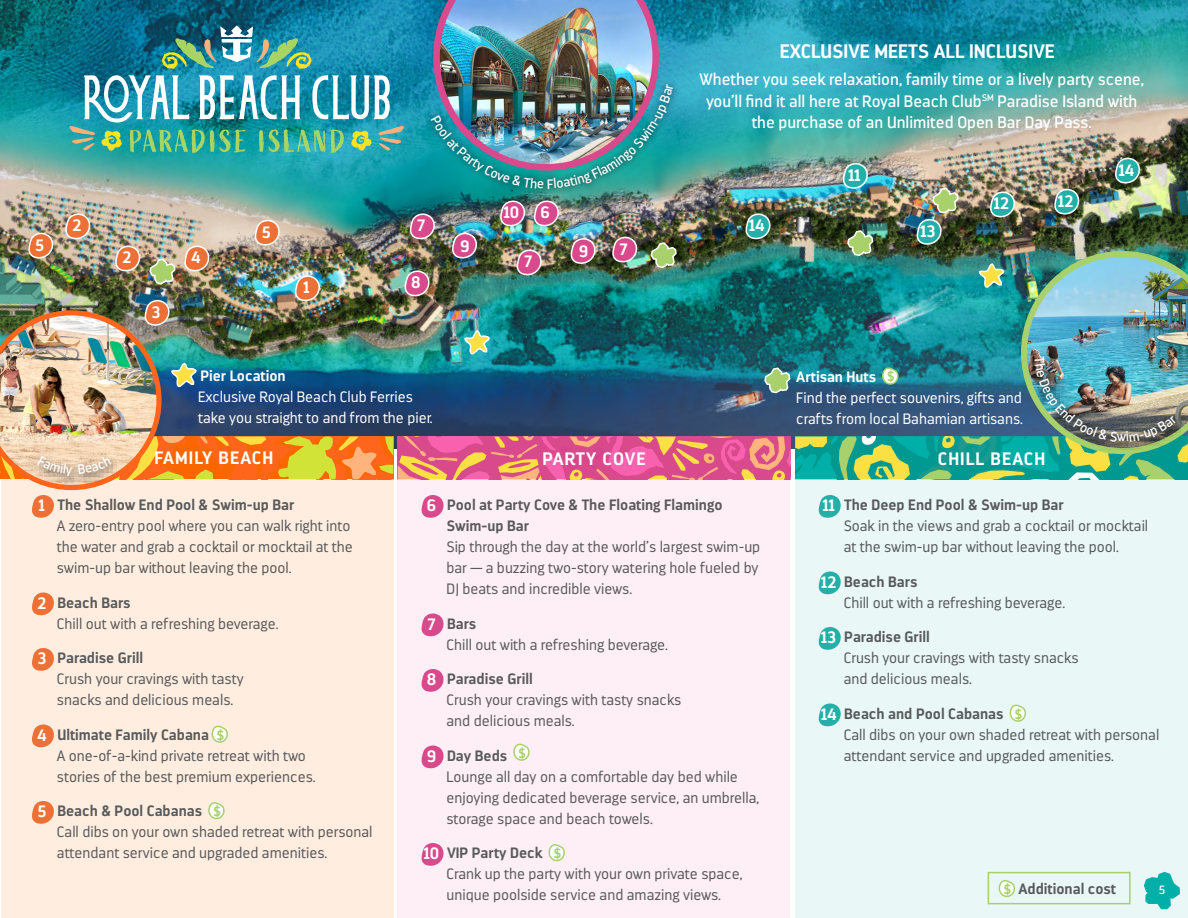
<style>
.page{position:relative;width:1188px;height:918px;background:#fff}
.page>*{position:absolute;margin:0;border:0;box-sizing:border-box;transform-origin:0 0}
.t1{font:700 19.5px "Darwin";color:#fff}
.t2{font:700 18px "Darwin";letter-spacing:.06em;color:#fff}
.t3{font:16.5px/21.6px "Darwin";color:#fff;text-align:center}
.t4{font:700 16.5px "Darwin";color:#fff}
.t5{font:300 15px/21px "Darwin";color:#58595b}
.t6{font:300 15px/21px "Darwin";color:#fff}
.t7{font:700 15px/21px "Darwin";color:#58595b}
.t8{font:700 15px "Darwin";color:#fff}
.t9{font:12px "Darwin";color:#fff}
.s1{font-weight:700}
.s2{font-weight:700;font-size:13.5px;color:#a8d16b}
.s3{font-weight:700;font-size:16.5px;color:#fff}
.s4{font-size:16.5px;color:#fff}
.s5{font-size:13.5px;color:#a8d16b}
</style>
<div class="page">
<div style="left:1px;top:479px;width:393px;height:439px;background:#ffeee0"></div>
<div style="left:398px;top:479px;width:392px;height:439px;background:#feeff7"></div>
<div style="left:795px;top:479px;width:393px;height:439px;background:#e9f7f6"></div>
<svg style="left:32px;top:592px;width:22px;height:24px"></svg>
<svg style="left:32px;top:648px;width:22px;height:23px"></svg>
<svg style="left:32px;top:724px;width:22px;height:24px"></svg>
<svg style="left:211px;top:726px;width:17px;height:17px"></svg>
<svg style="left:32px;top:801px;width:22px;height:23px"></svg>
<svg style="left:208px;top:802px;width:17px;height:18px"></svg>
<svg style="left:421px;top:613px;width:23px;height:24px"></svg>
<svg style="left:421px;top:669px;width:23px;height:23px"></svg>
<svg style="left:421px;top:745px;width:23px;height:24px"></svg>
<svg style="left:513px;top:744px;width:17px;height:17px"></svg>
<svg style="left:421px;top:843px;width:23px;height:23px"></svg>
<svg style="left:548px;top:844px;width:17px;height:18px"></svg>
<svg style="left:819px;top:571px;width:22px;height:24px"></svg>
<svg style="left:819px;top:627px;width:22px;height:23px"></svg>
<svg style="left:819px;top:703px;width:22px;height:24px"></svg>
<svg style="left:1009px;top:705px;width:17px;height:17px"></svg>
<div style="left:988px;top:872px;width:143px;height:32px;border:2px solid #a8d16b"></div>
<svg style="left:998px;top:880px;width:17px;height:17px"></svg>
<svg style="left:1144px;top:872px;width:36px;height:37px"></svg>
<img style="left:0;top:0;width:1188px;height:520px">
<h1 class="t1" style="left:780px;top:40px;width:277px">EXCLUSIVE MEETS ALL INCLUSIVE</h1>
<p class="t3" style="left:700px;top:69px;width:446px">Whether you seek relaxation, family time or a lively party scene, you’ll find it all here at Royal Beach Club<sup>SM</sup> Paradise Island with the purchase of an Unlimited Open Bar Day Pass.</p>
<p class="t4" style="left:35px;top:235px;width:10px">5</p>
<p class="t4" style="left:72px;top:215px;width:11px">2</p>
<p class="t4" style="left:122px;top:248px;width:11px">2</p>
<p class="t4" style="left:152px;top:302px;width:11px">3</p>
<p class="t4" style="left:191px;top:248px;width:11px">4</p>
<p class="t4" style="left:262px;top:222px;width:10px">5</p>
<p class="t4" style="left:303px;top:277px;width:8px">1</p>
<p class="t4" style="left:418px;top:215px;width:9px">7</p>
<p class="t4" style="left:411px;top:273px;width:11px">8</p>
<p class="t4" style="left:504px;top:203px;width:17px">10</p>
<p class="t4" style="left:541px;top:203px;width:11px">6</p>
<p class="t4" style="left:460px;top:236px;width:11px">9</p>
<p class="t4" style="left:579px;top:242px;width:11px">9</p>
<p class="t4" style="left:524px;top:252px;width:9px">7</p>
<p class="t8" style="left:200px;top:367px;width:87px">Pier Location</p>
<p class="t6" style="left:198px;top:386px;width:236px">Exclusive Royal Beach Club Ferries take you straight to and from the pier.</p>
<p class="t4" style="left:620px;top:239px;width:9px">7</p>
<p class="t4" style="left:749px;top:215px;width:17px">14</p>
<p class="t4" style="left:848px;top:165px;width:14px">11</p>
<p class="t4" style="left:921px;top:221px;width:17px">13</p>
<p class="t4" style="left:994px;top:194px;width:17px">12</p>
<p class="t4" style="left:1058px;top:191px;width:17px">12</p>
<p class="t6" style="left:796px;top:366px;width:228px"><span class="s1">Artisan Huts</span> <span class="s2">$<br></span>Find the perfect souvenirs, gifts and crafts from local Bahamian artisans.</p>
<p class="t2" style="left:154px;top:447px;width:120px">FAMILY BEACH</p>
<p class="t2" style="left:542px;top:447px;width:105px">PARTY COVE</p>
<p class="t2" style="left:938px;top:447px;width:109px">CHILL BEACH</p>
<p class="t4" style="left:1119px;top:160px;width:17px">14</p>
<p class="t5" style="left:57px;top:495px;width:297px;text-indent:-18px"><span class="s3">1</span> <span class="s1">The Shallow End Pool &amp; Swim-up Bar<br></span>A zero-entry pool where you can walk right into the water and grab a cocktail or mocktail at the swim-up bar without leaving the pool.</p>
<p class="t5" style="left:57px;top:592px;width:223px;text-indent:-20px"><span class="s3">2</span> <span class="s1">Beach Bars<br></span>Chill out with a refreshing beverage.</p>
<p class="t5" style="left:57px;top:648px;width:188px;text-indent:-20px"><span class="s3">3</span> <span class="s1">Paradise Grill<br></span>Crush your cravings with tasty snacks and delicious meals.</p>
<p class="t5" style="left:57px;top:724px;width:260px;text-indent:-20px"><span class="s3">4</span> <span class="s1">Ultimate Family Cabana</span> <span class="s2">$<br></span>A one-of-a-kind private retreat with two stories of the best premium experiences.</p>
<p class="t5" style="left:57px;top:801px;width:317px;text-indent:-19px"><span class="s3">5</span> <span class="s1">Beach &amp; Pool Cabanas</span> <span class="s2">$<br></span>Call dibs on your own shaded retreat with personal attendant service and upgraded amenities.</p>
<p class="t7" style="left:447px;top:495px;width:277px;text-indent:-20px"><span class="s4">6</span> Pool at Party Cove &amp; The Floating Flamingo<br>Swim-up Bar</p>
<p class="t5" style="left:447px;top:537px;width:315px;text-align:justify">Sip through the day at the world’s largest swim-up bar — a buzzing two-story watering hole fueled by DJ beats and incredible views.</p>
<p class="t5" style="left:447px;top:613px;width:223px;text-indent:-19px"><span class="s3">7</span> <span class="s1">Bars<br></span>Chill out with a refreshing beverage.</p>
<p class="t5" style="left:447px;top:669px;width:236px;text-indent:-20px"><span class="s3">8</span> <span class="s1">Paradise Grill<br></span>Crush your cravings with tasty snacks and delicious meals.</p>
<p class="t5" style="left:447px;top:745px;width:314px;text-indent:-20px"><span class="s3">9</span> <span class="s1">Day Beds</span> <sup>$<br></sup>Lounge all day on a comfortable day bed while enjoying dedicated beverage service, an umbrella, storage space and beach towels.</p>
<p class="t5" style="left:447px;top:843px;width:298px;text-indent:-23px"><span class="s3">10</span> <span class="s1">VIP Party Deck</span> <span class="s2">$<br></span>Crank up the party with your own private space, unique poolside service and amazing views.</p>
<p class="t5" style="left:844px;top:495px;width:306px;text-indent:-21px"><span class="s3">11</span> <span class="s1">The Deep End Pool &amp; Swim-up Bar<br></span>Soak in the views and grab a cocktail or mocktail at the swim-up bar without leaving the pool.</p>
<p class="t5" style="left:844px;top:571px;width:223px;text-indent:-23px"><span class="s3">12</span> <span class="s1">Beach Bars<br></span>Chill out with a refreshing beverage.</p>
<p class="t5" style="left:844px;top:627px;width:236px;text-indent:-23px"><span class="s3">13</span> <span class="s1">Paradise Grill<br></span>Crush your cravings with tasty snacks and delicious meals.</p>
<p class="t5" style="left:844px;top:703px;width:317px;text-indent:-23px"><span class="s3">14</span> <span class="s1">Beach and Pool Cabanas</span> <span class="s2">$<br></span>Call dibs on your own shaded retreat with personal attendant service and upgraded amenities.</p>
<p class="t7" style="left:1003px;top:878px;width:114px"><span class="s5">$</span> Additional cost</p>
<p class="t9" style="left:1159px;top:883px;width:8px">5</p>
</div>
